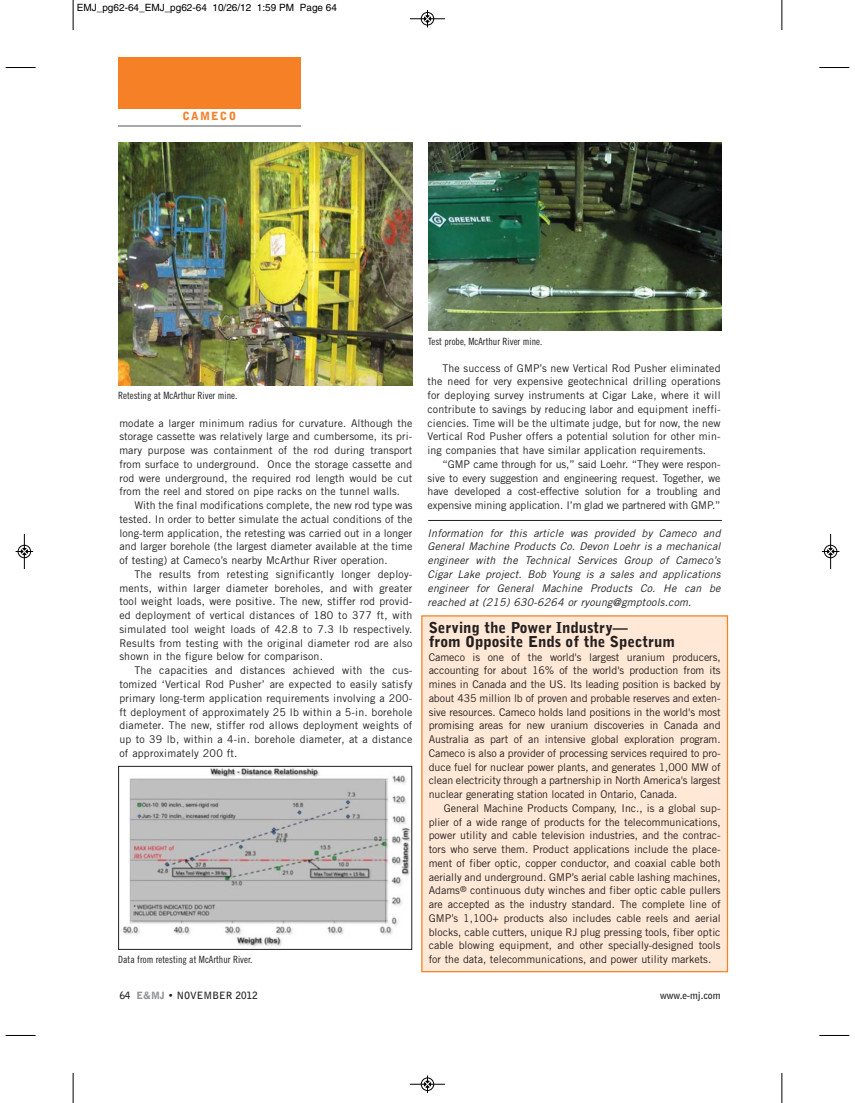
<style>
.page{position:relative;width:855px;height:1103px;background:#fff}
.page>*{position:absolute;margin:0;border:0;box-sizing:border-box;transform-origin:0 0}
.t1{font:900 15px/13.8px "Bell Gothic BT";color:#231f20}
.t2{font:900 11.25px "Bell Gothic BT";letter-spacing:.11em;color:#f58025}
.t3{font:10.62px/13.8px "Trade Gothic";letter-spacing:.005em;color:#231f20;text-align:justify}
.t4{font:italic 10.62px/13.8px "Trade Gothic";color:#231f20;text-align:justify}
.t5{font:10.5px/13.8px "Trade Gothic";letter-spacing:.01em;color:#231f20;text-align:justify}
.t6{font:10px "Trade Gothic Cond Eighteen";color:#231f20}
.t7{font:10px "Helvetica";color:#000}
.t8{font:700 10px "Bell Gothic BT";color:#231f20}
.s1{font-style:normal}
.s2{font-weight:900;color:#939598}
</style>
<div class="page">
<div style="left:118px;top:57px;width:183px;height:51px;background:#f58025"></div>
<hr style="left:118px;top:125px;width:183px;height:1px;background:#a7a9ac">
<img style="left:428px;top:142px;width:294px;height:189px">
<div style="left:422px;top:616px;width:305px;height:355px;background:#ffe8d5"></div>
<div style="left:421px;top:615px;width:307px;height:357px;border:1px solid #f58025"></div>
<img style="left:122px;top:768px;width:288px;height:179px">
<div style="left:118px;top:766px;width:294px;height:183px;border:1px solid #231f20"></div>
<hr style="left:428px;top:520px;width:294px;height:1px;background:#231f20">
<img style="left:118px;top:142px;width:294px;height:243px">
<hr style="left:73px;top:0;width:1px;height:30px;background:#000">
<hr style="left:6px;top:67px;width:30px;height:1px;background:#000">
<hr style="left:782px;top:0;width:1px;height:30px;background:#000">
<hr style="left:819px;top:67px;width:30px;height:1px;background:#000">
<hr style="left:73px;top:1072px;width:1px;height:30px;background:#000">
<hr style="left:6px;top:1035px;width:30px;height:1px;background:#000">
<hr style="left:782px;top:1072px;width:1px;height:30px;background:#000">
<hr style="left:819px;top:1035px;width:30px;height:1px;background:#000">
<hr style="left:410px;top:19px;width:35px;height:1px;background:#000">
<div style="left:421px;top:12px;width:13px;height:13px;border:1px solid #000;border-radius:50%"></div>
<svg style="left:424px;top:10px;width:7px;height:18px"></svg>
<hr style="left:410px;top:1084px;width:35px;height:1px;background:#000">
<div style="left:421px;top:1077px;width:13px;height:13px;border:1px solid #000;border-radius:50%"></div>
<svg style="left:424px;top:1075px;width:7px;height:17px"></svg>
<hr style="left:24px;top:534px;width:1px;height:35px;background:#000">
<div style="left:18px;top:545px;width:13px;height:13px;border:1px solid #000;border-radius:50%"></div>
<div style="left:21px;top:548px;width:7px;height:7px;background:#000;border-radius:50%"></div>
<svg style="left:16px;top:548px;width:17px;height:6px"></svg>
<hr style="left:830px;top:534px;width:1px;height:35px;background:#000">
<div style="left:824px;top:545px;width:13px;height:13px;border:1px solid #000;border-radius:50%"></div>
<div style="left:827px;top:548px;width:7px;height:7px;background:#000;border-radius:50%"></div>
<svg style="left:822px;top:548px;width:17px;height:6px"></svg>
<p class="t7" style="left:77px;top:4px;width:262px">EMJ_pg62-64_EMJ_pg62-64 10/26/12 1:59 PM Page 64</p>
<p class="t2" style="left:183px;top:111px;width:55px">CAMECO</p>
<p class="t6" style="left:118px;top:392px;width:121px">Retesting at McArthur River mine.</p>
<p class="t5" style="left:119px;top:417px;width:295px">modate a larger minimum radius for curvature. Although the storage cassette was relatively large and cumbersome, its pri&shy;mary purpose was containment of the rod during transport from surface to underground. Once the storage cassette and rod were underground, the required rod length would be cut from the reel and stored on pipe racks on the tunnel walls.</p>
<p class="t3" style="left:119px;top:499px;width:295px;text-indent:15px">With the final modifications complete, the new rod type was tested. In order to better simulate the actual conditions of the long-term application, the retesting was carried out in a longer and larger borehole (the largest diameter available at the time of testing) at Cameco’s nearby McArthur River operation.</p>
<p class="t3" style="left:119px;top:568px;width:295px;text-indent:15px">The results from retesting significantly longer deploy&shy;ments, within larger diameter boreholes, and with greater tool weight loads, were positive. The new, stiffer rod provid&shy;ed deployment of vertical distances of 180 to 377 ft, with simulated tool weight loads of 42.8 to 7.3 lb respectively.<br>Results from testing with the original diameter rod are also shown in the figure below for comparison.</p>
<p class="t3" style="left:119px;top:664px;width:295px;text-indent:15px">The capacities and distances achieved with the cus&shy;tomized ‘Vertical Rod Pusher’ are expected to easily satisfy primary long-term application requirements involving a 200- ft deployment of approximately 25 lb within a 5-in. borehole diameter. The new, stiffer rod allows deployment weights of up to 39 lb, within a 4-in. borehole diameter, at a distance of approximately 200 ft.</p>
<p class="t6" style="left:118px;top:956px;width:136px">Data from retesting at McArthur River.</p>
<p class="t6" style="left:428px;top:338px;width:116px">Test probe, McArthur River mine.</p>
<p class="t3" style="left:428px;top:362px;width:295px;text-indent:15px">The success of GMP’s new Vertical Rod Pusher eliminated the need for very expensive geotechnical drilling operations for deploying survey instruments at Cigar Lake, where it will contribute to savings by reducing labor and equipment ineffi&shy;ciencies. Time will be the ultimate judge, but for now, the new Vertical Rod Pusher offers a potential solution for other min&shy;ing companies that have similar application requirements.</p>
<p class="t3" style="left:428px;top:458px;width:295px;text-indent:15px">“GMP came through for us,” said Loehr. “They were respon&shy;sive to every suggestion and engineering request. Together, we have developed a cost-effective solution for a troubling and expensive mining application. I’m glad we partnered with GMP.”</p>
<p class="t4" style="left:428px;top:527px;width:297px">Information for this article was provided by Cameco and General Machine Products Co. Devon Loehr is a mechanical engineer with the Technical Services Group of Cameco’s Cigar Lake project. Bob Young is a sales and applications engineer for General Machine Products Co. He can be reached at (215) 630-6264 or ryoung@gmptools.com<span class="s1">.</span></p>
<h1 class="t1" style="left:429px;top:621px;width:248px">Serving the Power Industry—<br>from Opposite Ends of the Spectrum</h1>
<p class="t3" style="left:429px;top:651px;width:293px">Cameco is one of the world's largest uranium producers, accounting for about 16% of the world's production from its mines in Canada and the US. Its leading position is backed by about 435 million lb of proven and probable reserves and exten&shy;sive resources. Cameco holds land positions in the world's most promising areas for new uranium discoveries in Canada and Australia as part of an intensive global exploration program.<br>Cameco is also a provider of processing services required to pro&shy;duce fuel for nuclear power plants, and generates 1,000 MW of clean electricity through a partnership in North America's largest nuclear generating station located in Ontario, Canada.</p>
<p class="t3" style="left:429px;top:802px;width:293px;text-indent:15px">General Machine Products Company, Inc., is a global sup&shy;plier of a wide range of products for the telecommunications, power utility and cable television industries, and the contrac&shy;tors who serve them. Product applications include the place&shy;ment of fiber optic, copper conductor, and coaxial cable both aerially and underground. GMP’s aerial cable lashing machines, Adams<sup>®</sup> continuous duty winches and fiber optic cable pullers are accepted as the industry standard. The complete line of GMP’s 1,100+ products also includes cable reels and aerial blocks, cable cutters, unique RJ plug pressing tools, fiber optic cable blowing equipment, and other specially-designed tools for the data, telecommunications, and power utility markets.</p>
<p class="t8" style="left:119px;top:991px;width:140px">64 <span class="s2">E&amp;MJ</span> • NOVEMBER 2012</p>
<p class="t8" style="left:660px;top:991px;width:62px">www.e-mj.com</p>
</div>
